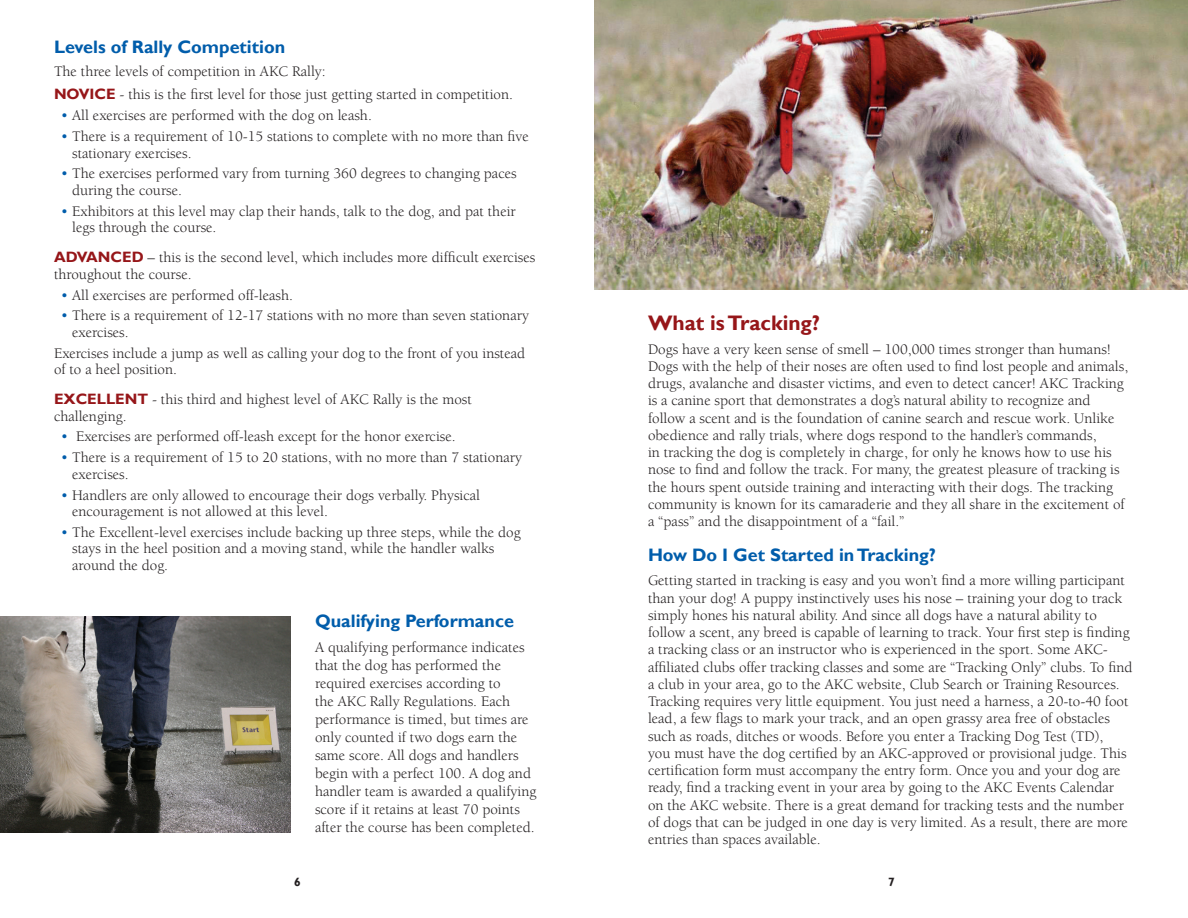
<style>
.page{position:relative;width:1188px;height:918px;background:#fff}
.page>*{position:absolute;margin:0;border:0;box-sizing:border-box;transform-origin:0 0}
.t1{font:700 21px "Gill Sans";color:#961619}
.t2{font:700 18px "Gill Sans";color:#015dab}
.t3{font:15px/17.2px "Berkeley";color:#231f20}
.t4{font:700 12px "Gill Sans";color:#231f20}
.s1{font-family:"Gill Sans";font-weight:700;color:#961619}
.s2{color:#015dab}
</style>
<div class="page">
<img style="left:0;top:616px;width:291px;height:216px">
<img style="left:594px;top:0;width:594px;height:290px">
<p class="t2" style="left:54px;top:36px;width:233px">Levels of Rally Competition</p>
<p class="t3" style="left:54px;top:63px;width:273px">The three levels of competition in AKC Rally:</p>
<p class="t3" style="left:54px;top:86px;width:461px"><span class="s1">NOVICE</span> - this is the first level for those just getting started in competition.</p>
<p class="t3" style="left:61px;top:107px;width:313px"><span class="s2">•</span> All exercises are performed with the dog on leash.</p>
<p class="t3" style="left:72px;top:128px;width:458px;line-height:16.5px;text-indent:-11px"><span class="s2">•</span> There is a requirement of 10-15 stations to complete with no more than five stationary exercises.</p>
<p class="t3" style="left:72px;top:166px;width:446px;line-height:16.5px;text-indent:-11px"><span class="s2">•</span> The exercises performed vary from turning 360 degrees to changing paces during the course.</p>
<p class="t3" style="left:72px;top:203px;width:445px;line-height:16.5px;text-indent:-11px"><span class="s2">•</span> Exhibitors at this level may clap their hands, talk to the dog, and pat their legs through the course.</p>
<p class="t3" style="left:54px;top:250px;width:483px;line-height:16.5px"><span class="s1">ADVANCED</span> – this is the second level, which includes more difficult exercises throughout the course.</p>
<p class="t3" style="left:61px;top:287px;width:234px"><span class="s2">•</span> All exercises are performed off-leash.</p>
<p class="t3" style="left:72px;top:308px;width:458px;line-height:16.5px;text-indent:-11px"><span class="s2">•</span> There is a requirement of 12-17 stations with no more than seven stationary exercises.</p>
<p class="t3" style="left:54px;top:345px;width:473px;line-height:16.5px">Exercises include a jump as well as calling your dog to the front of you instead of to a heel position.</p>
<p class="t3" style="left:54px;top:392px;width:419px;line-height:16.5px"><span class="s1">EXCELLENT</span> - this third and highest level of AKC Rally is the most challenging.</p>
<p class="t3" style="left:61px;top:428px;width:397px"><span class="s2">•</span> Exercises are performed off-leash except for the honor exercise.</p>
<p class="t3" style="left:72px;top:450px;width:452px;line-height:16.5px;text-indent:-11px"><span class="s2">•</span> There is a requirement of 15 to 20 stations, with no more than 7 stationary exercises.</p>
<p class="t3" style="left:72px;top:487px;width:409px;line-height:16.5px;text-indent:-11px"><span class="s2">•</span> Handlers are only allowed to encourage their dogs verbally. Physical encouragement is not allowed at this level.</p>
<p class="t3" style="left:72px;top:524px;width:450px;line-height:16.5px;text-indent:-11px"><span class="s2">•</span> The Excellent-level exercises include backing up three steps, while the dog stays in the heel position and a moving stand, while the handler walks around the dog.</p>
<p class="t2" style="left:315px;top:611px;width:200px">Qualifying Performance</p>
<p class="t3" style="left:315px;top:639px;width:223px;line-height:18px">A qualifying performance indicates that the dog has performed the required exercises according to<br>the AKC Rally Regulations. Each performance is timed, but times are only counted if two dogs earn the same score. All dogs and handlers begin with a perfect 100. A dog and handler team is awarded a qualifying score if it retains at least 70 points after the course has been completed.</p>
<p class="t1" style="left:648px;top:310px;width:173px">What is Tracking?</p>
<p class="t3" style="left:648px;top:340px;width:482px">Dogs have a very keen sense of smell – 100,000 times stronger than humans!<br>Dogs with the help of their noses are often used to find lost people and animals, drugs, avalanche and disaster victims, and even to detect cancer! AKC Tracking is a canine sport that demonstrates a dog’s natural ability to recognize and follow a scent and is the foundation of canine search and rescue work. Unlike obedience and rally trials, where dogs respond to the handler’s commands,<br>in tracking the dog is completely in charge, for only he knows how to use his nose to find and follow the track. For many, the greatest pleasure of tracking is the hours spent outside training and interacting with their dogs. The tracking community is known for its camaraderie and they all share in the excitement of a “pass” and the disappointment of a “fail.”</p>
<p class="t2" style="left:648px;top:545px;width:289px">How Do I Get Started in Tracking?</p>
<p class="t3" style="left:648px;top:572px;width:486px">Getting started in tracking is easy and you won’t find a more willing participant than your dog! A puppy instinctively uses his nose – training your dog to track simply hones his natural ability. And since all dogs have a natural ability to follow a scent, any breed is capable of learning to track. Your first step is finding a tracking class or an instructor who is experienced in the sport. Some AKC&shy;affiliated clubs offer tracking classes and some are “Tracking Only” clubs. To find a club in your area, go to the AKC website, Club Search or Training Resources.<br>Tracking requires very little equipment. You just need a harness, a 20-to-40 foot lead, a few flags to mark your track, and an open grassy area free of obstacles such as roads, ditches or woods. Before you enter a Tracking Dog Test (TD),<br>you must have the dog certified by an AKC-approved or provisional judge. This certification form must accompany the entry form. Once you and your dog are ready, find a tracking event in your area by going to the AKC Events Calendar on the AKC website. There is a great demand for tracking tests and the number of dogs that can be judged in one day is very limited. As a result, there are more entries than spaces available.</p>
<p class="t4" style="left:294px;top:875px;width:8px">6</p>
<p class="t4" style="left:888px;top:875px;width:8px">7</p>
</div>
